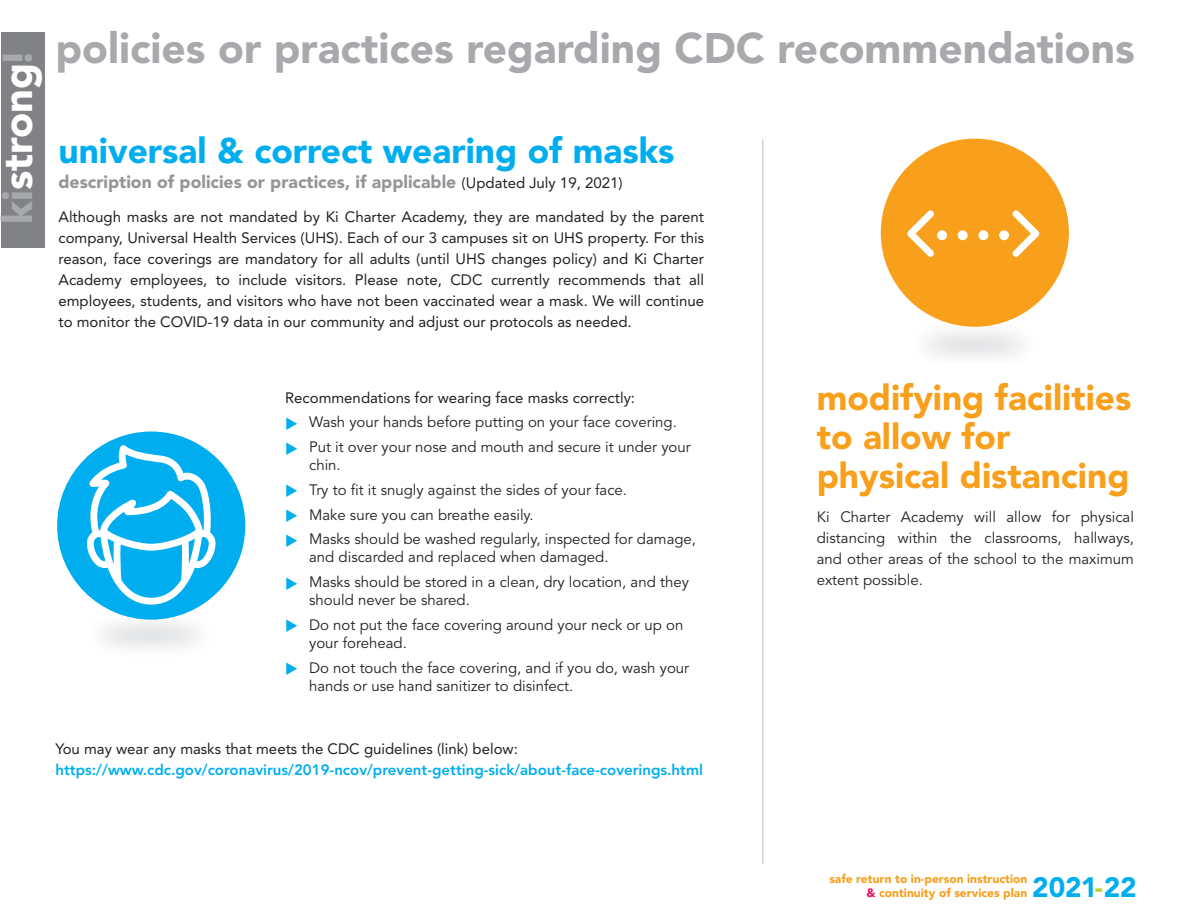
<style>
.page{position:relative;width:1188px;height:918px;background:#fff}
.page>*{position:absolute;margin:0;border:0;box-sizing:border-box;transform-origin:0 0}
.t1{font:900 42.45px "Avenir";color:#a8a9ad}
.t2{font:900 41.4px "Avenir";color:#fff}
.t3{font:900 35.25px/39px "Avenir";color:#f89f1c}
.t4{font:900 35.25px "Avenir";color:#00aeef}
.t5{font:900 27.9px "Avenir";color:#00aeef}
.t6{font:900 17.7px "Avenir";color:#939598}
.t7{font:15px/18px "Avenir";color:#231f20}
.t8{font:15px/21px "Avenir";color:#231f20;text-align:justify}
.t9{font:800 15px "Avenir";color:#00aeef}
.t10{font:900 12px/13.5px "Avenir";color:#f89f1c;text-align:right}
.s1{color:#a8a9ad}
.s2{font-weight:400;font-size:15px;color:#231f20}
.s3{color:#00aeef}
.s4{color:#ec1163}
.s5{color:#b3d234}
</style>
<div class="page">
<div style="left:57px;top:432px;width:188px;height:188px;background:#00aeef;border-radius:50%"></div>
<svg style="left:86px;top:445px;width:130px;height:160px"></svg>
<hr style="left:762px;top:140px;width:2px;height:724px;background:#d1d2d4">
<div style="left:1px;top:32px;width:43px;height:215px;background:#808285"></div>
<div style="left:881px;top:139px;width:188px;height:188px;background:#f89f1c;border-radius:50%"></div>
<svg style="left:907px;top:210px;width:27px;height:47px"></svg>
<svg style="left:1012px;top:210px;width:27px;height:47px"></svg>
<div style="left:937px;top:230px;width:10px;height:10px;background:#fff;border-radius:50%"></div>
<div style="left:958px;top:230px;width:10px;height:10px;background:#fff;border-radius:50%"></div>
<div style="left:999px;top:230px;width:10px;height:10px;background:#fff;border-radius:50%"></div>
<div style="left:978px;top:230px;width:10px;height:10px;background:#fff;border-radius:50%"></div>
<h2 class="t2" style="left:-7px;top:224px;width:177px;rotate:-90deg"><span class="s1">ki</span>strong<span class="s1">!</span></h2>
<h1 class="t1" style="left:56px;top:22px;width:1081px">policies or practices regarding CDC recommendations</h1>
<h3 class="t4" style="left:58px;top:129px;width:618px">universal &amp; correct wearing of masks</h3>
<p class="t6" style="left:58px;top:171px;width:566px">description of policies or practices, if applicable <span class="s2">(Updated July 19, 2021)</span></p>
<p class="t8" style="left:59px;top:207px;width:647px">Although masks are not mandated by Ki Charter Academy, they are mandated by the parent company, Universal Health Services (UHS). Each of our 3 campuses sit on UHS property. For this reason, face coverings are mandatory for all adults (until UHS changes policy) and Ki Charter Academy employees, to include visitors. Please note, CDC currently recommends that all employees, students, and visitors who have not been vaccinated wear a mask. We will continue to monitor the COVID-19 data in our community and adjust our protocols as needed.</p>
<p class="t8" style="left:285px;top:387px;width:351px">Recommendations for wearing face masks correctly:</p>
<p class="t7" style="left:285px;top:414px;width:393px"><span class="s3">◆</span> Wash your hands before putting on your face covering.</p>
<p class="t7" style="left:309px;top:439px;width:383px;text-indent:-24px"><span class="s3">◆</span> Put it over your nose and mouth and secure it under your chin.</p>
<p class="t7" style="left:285px;top:481px;width:344px"><span class="s3">◆</span> Try to fit it snugly against the sides of your face.</p>
<p class="t7" style="left:285px;top:506px;width:250px"><span class="s3">◆</span> Make sure you can breathe easily.</p>
<p class="t7" style="left:309px;top:531px;width:389px;text-indent:-24px"><span class="s3">◆</span> Masks should be washed regularly, inspected for damage, and discarded and replaced when damaged.</p>
<p class="t7" style="left:309px;top:574px;width:381px;text-indent:-24px"><span class="s3">◆</span> Masks should be stored in a clean, dry location, and they should never be shared.</p>
<p class="t7" style="left:309px;top:616px;width:376px;text-indent:-24px"><span class="s3">◆</span> Do not put the face covering around your neck or up on your forehead.</p>
<p class="t7" style="left:309px;top:659px;width:382px;text-indent:-24px"><span class="s3">◆</span> Do not touch the face covering, and if you do, wash your hands or use hand sanitizer to disinfect.</p>
<p class="t8" style="left:56px;top:738px;width:464px">You may wear any masks that meets the CDC guidelines (link) below:</p>
<p class="t9" style="left:56px;top:761px;width:649px">https://www.cdc.gov/coronavirus/2019-ncov/prevent-getting-sick/about-face-coverings.html</p>
<h3 class="t3" style="left:817px;top:378px;width:316px">modifying facilities to allow for physical distancing</h3>
<p class="t7" style="left:817px;top:507px;width:319px;line-height:21px;text-align:justify">Ki Charter Academy will allow for physical distancing within the classrooms, hallways, and other areas of the school to the maximum extent possible.</p>
<p class="t10" style="left:829px;top:872px;width:199px">safe return to in-person instruction <span class="s4">&amp;</span> continuity of services plan</p>
<h3 class="t5" style="left:1032px;top:870px;width:106px">2021<span class="s5">-</span>22</h3>
</div>
